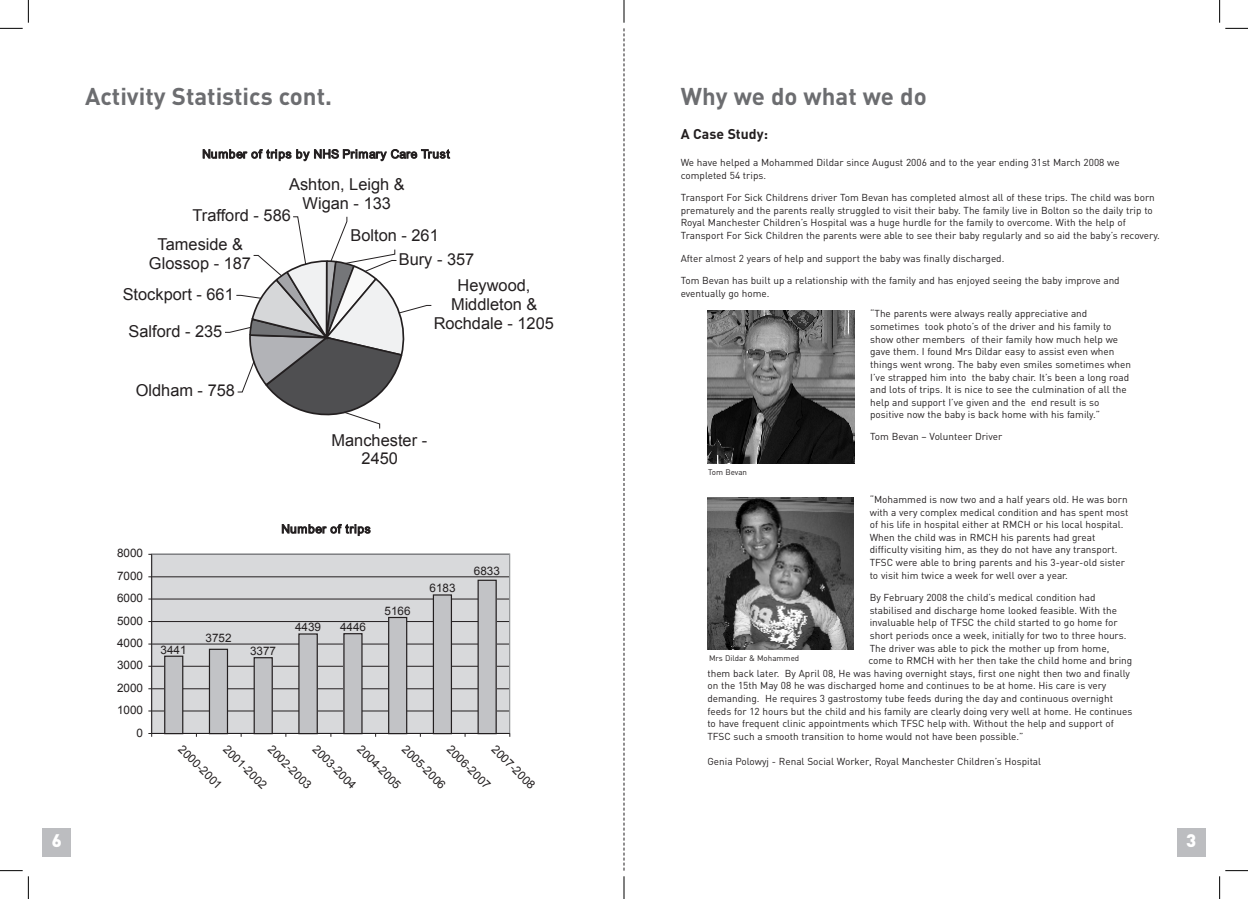
<style>
.page{position:relative;width:1248px;height:899px;background:#fff}
.page>*{position:absolute;margin:0;border:0;box-sizing:border-box;transform-origin:0 0}
.t1{font:700 24px "DIN";color:#6c6d70}
.t2{font:900 18px "DIN";color:#fff}
.t3{font:16.4px/18.9px "Arial";color:#231f20;text-align:center}
.t4{font:700 14px "DIN";color:#231f20}
.t5{font:12px "Arial";letter-spacing:.05em;color:#231f20}
.t6{font:11.7px/13.5px "Arial";color:#231f20;text-align:center}
.t7{font:10px/12.6px "DIN";color:#231f20}
.t8{font:8px "DIN";color:#231f20}
</style>
<div class="page">
<svg style="left:623px;top:876px;width:1px;height:23px"></svg>
<svg style="left:0;top:0;width:29px;height:29px"></svg>
<svg style="left:0;top:870px;width:29px;height:29px"></svg>
<svg style="left:1219px;top:0;width:28px;height:29px"></svg>
<svg style="left:1219px;top:870px;width:28px;height:29px"></svg>
<div style="left:43px;top:828px;width:28px;height:28px;background:#bcbdc0"></div>
<div style="left:1176px;top:828px;width:29px;height:28px;background:#bcbdc0"></div>
<img style="left:707px;top:498px;width:146px;height:151px">
<img style="left:707px;top:310px;width:147px;height:154px">
<div style="left:152px;top:554px;width:358px;height:179px;background:#d8d9db"></div>
<hr style="left:152px;top:710px;width:357px;height:1px;background:#231f20">
<hr style="left:152px;top:688px;width:357px;height:1px;background:#231f20">
<hr style="left:152px;top:666px;width:357px;height:1px;background:#231f20">
<hr style="left:152px;top:643px;width:357px;height:1px;background:#231f20">
<hr style="left:152px;top:621px;width:357px;height:1px;background:#231f20">
<hr style="left:152px;top:598px;width:357px;height:1px;background:#231f20">
<hr style="left:152px;top:576px;width:357px;height:1px;background:#231f20">
<div style="left:151px;top:553px;width:359px;height:181px;border:1px solid #939598"></div>
<div style="left:165px;top:656px;width:18px;height:77px;background:#c2c3c6"></div>
<div style="left:164px;top:655px;width:19px;height:79px;border:1px solid #231f20"></div>
<div style="left:209px;top:649px;width:18px;height:84px;background:#c2c3c6"></div>
<div style="left:209px;top:648px;width:19px;height:86px;border:1px solid #231f20"></div>
<div style="left:254px;top:657px;width:18px;height:76px;background:#c2c3c6"></div>
<div style="left:253px;top:657px;width:20px;height:77px;border:1px solid #231f20"></div>
<div style="left:299px;top:634px;width:18px;height:99px;background:#c2c3c6"></div>
<div style="left:298px;top:633px;width:20px;height:101px;border:1px solid #231f20"></div>
<div style="left:344px;top:633px;width:18px;height:100px;background:#c2c3c6"></div>
<div style="left:343px;top:633px;width:19px;height:101px;border:1px solid #231f20"></div>
<div style="left:388px;top:617px;width:18px;height:116px;background:#c2c3c6"></div>
<div style="left:388px;top:617px;width:19px;height:117px;border:1px solid #231f20"></div>
<div style="left:433px;top:595px;width:18px;height:138px;background:#c2c3c6"></div>
<div style="left:433px;top:594px;width:19px;height:140px;border:1px solid #231f20"></div>
<div style="left:478px;top:580px;width:18px;height:153px;background:#c2c3c6"></div>
<div style="left:477px;top:579px;width:19px;height:155px;border:1px solid #231f20"></div>
<hr style="left:151px;top:554px;width:1px;height:179px;background:#231f20">
<hr style="left:152px;top:733px;width:358px;height:1px;background:#231f20">
<svg style="left:623px;top:0;width:1px;height:870px"></svg>
<svg style="left:225px;top:216px;width:207px;height:213px"></svg>
<h1 class="t1" style="left:85px;top:82px;width:248px">Activity Statistics cont.</h1>
<h1 class="t1" style="left:680px;top:82px;width:247px">Why we do what we do</h1>
<p class="t5" style="left:202px;top:147px;width:249px">Number of trips by NHS Primary Care Trust</p>
<h3 class="t3" style="left:289px;top:174px;width:117px">Ashton, Leigh &amp;<br>Wigan - 133</h3>
<h3 class="t3" style="left:350px;top:226px;width:90px">Bolton - 261</h3>
<h3 class="t3" style="left:192px;top:206px;width:100px">Trafford - 586</h3>
<h3 class="t3" style="left:149px;top:235px;width:103px">Tameside &amp;<br>Glossop - 187</h3>
<h3 class="t3" style="left:399px;top:250px;width:77px">Bury - 357</h3>
<h3 class="t3" style="left:123px;top:284px;width:113px">Stockport - 661</h3>
<h3 class="t3" style="left:128px;top:321px;width:95px">Salford - 235</h3>
<h3 class="t3" style="left:136px;top:381px;width:101px">Oldham - 758</h3>
<p class="t6" style="left:203px;top:387px;width:72px">Oldham - 758</p>
<h3 class="t3" style="left:433px;top:276px;width:122px">Heywood,<br>Middleton &amp;<br>Rochdale - 1205</h3>
<p class="t6" style="left:428px;top:312px;width:63px">Heywood,<br>Middleton &amp;</p>
<h3 class="t3" style="left:331px;top:430px;width:97px">Manchester -<br>2450</h3>
<p class="t6" style="left:365px;top:435px;width:28px">2450</p>
<p class="t6" style="left:117px;top:546px;width:28px">8000</p>
<p class="t6" style="left:117px;top:569px;width:28px">7000</p>
<p class="t6" style="left:117px;top:591px;width:28px">6000</p>
<p class="t6" style="left:117px;top:614px;width:28px">5000</p>
<p class="t5" style="left:281px;top:522px;width:91px">Number of trips</p>
<p class="t6" style="left:295px;top:620px;width:28px">4439</p>
<p class="t6" style="left:340px;top:620px;width:28px">4446</p>
<p class="t6" style="left:384px;top:604px;width:28px">5166</p>
<p class="t6" style="left:429px;top:581px;width:28px">6183</p>
<p class="t6" style="left:474px;top:564px;width:28px">6833</p>
<p class="t6" style="left:117px;top:636px;width:28px">4000</p>
<p class="t6" style="left:117px;top:658px;width:28px">3000</p>
<p class="t6" style="left:117px;top:681px;width:28px">2000</p>
<p class="t6" style="left:117px;top:703px;width:28px">1000</p>
<p class="t6" style="left:136px;top:726px;width:8px">0</p>
<p class="t6" style="left:160px;top:643px;width:28px">3441</p>
<p class="t6" style="left:205px;top:631px;width:28px">3752</p>
<p class="t6" style="left:250px;top:644px;width:28px">3377</p>
<p class="t6" style="left:185px;top:742px;width:57px;rotate:45deg">2000-2001</p>
<p class="t6" style="left:230px;top:742px;width:57px;rotate:45deg">2001-2002</p>
<p class="t6" style="left:275px;top:742px;width:57px;rotate:45deg">2002-2003</p>
<p class="t6" style="left:319px;top:742px;width:57px;rotate:45deg">2003-2004</p>
<p class="t6" style="left:364px;top:742px;width:57px;rotate:45deg">2004-2005</p>
<p class="t6" style="left:409px;top:742px;width:57px;rotate:45deg">2005-2006</p>
<p class="t6" style="left:453px;top:742px;width:57px;rotate:45deg">2006-2007</p>
<p class="t6" style="left:498px;top:742px;width:57px;rotate:45deg">2007-2008</p>
<h3 class="t3" style="left:201px;top:741px;width:38px">3377</h3>
<h3 class="t4" style="left:680px;top:126px;width:89px">A Case Study:</h3>
<p class="t7" style="left:680px;top:157px;width:440px">We have helped a Mohammed Dildar since August 2006 and to the year ending 31st March 2008 we completed 54 trips.</p>
<p class="t7" style="left:680px;top:192px;width:480px">Transport For Sick Childrens driver Tom Bevan has completed almost all of these trips. The child was born prematurely and the parents really struggled to visit their baby. The family live in Bolton so the daily trip to Royal Manchester Children’s Hospital was a huge hurdle for the family to overcome. With the help of Transport For Sick Children the parents were able to see their baby regularly and so aid the baby’s recovery.</p>
<p class="t7" style="left:680px;top:253px;width:325px">After almost 2 years of help and support the baby was finally discharged.</p>
<p class="t7" style="left:680px;top:275px;width:440px">Tom Bevan has built up a relationship with the family and has enjoyed seeing the baby improve and eventually go home.</p>
<p class="t7" style="left:870px;top:309px;width:262px">“The parents were always really appreciative and sometimes took photo’s of the driver and his family to show other members of their family how much help we gave them. I found Mrs Dildar easy to assist even when things went wrong. The baby even smiles sometimes when I’ve strapped him into the baby chair. It’s been a long road and lots of trips. It is nice to see the culmination of all the help and support I’ve given and the end result is so positive now the baby is back home with his family.”</p>
<p class="t7" style="left:870px;top:431px;width:134px">Tom Bevan – Volunteer Driver</p>
<p class="t8" style="left:708px;top:469px;width:40px">Tom Bevan</p>
<p class="t7" style="left:869px;top:494px;width:260px">“Mohammed is now two and a half years old. He was born with a very complex medical condition and has spent most of his life in hospital either at RMCH or his local hospital.<br>When the child was in RMCH his parents had great difficulty visiting him, as they do not have any transport.<br>TFSC were able to bring parents and his 3-year-old sister to visit him twice a week for well over a year.</p>
<p class="t7" style="left:869px;top:592px;width:227px">By February 2008 the child’s medical condition had</p>
<p class="t7" style="left:869px;top:605px;width:249px">stabilised and discharge home looked feasible. With the</p>
<p class="t7" style="left:869px;top:617px;width:249px">invaluable help of TFSC the child started to go home for</p>
<p class="t7" style="left:869px;top:630px;width:258px">short periods once a week, initially for two to three hours.</p>
<p class="t7" style="left:869px;top:643px;width:241px">The driver was able to pick the mother up from home,</p>
<p class="t7" style="left:868px;top:655px;width:265px">come to RMCH with her then take the child home and bring</p>
<p class="t7" style="left:707px;top:668px;width:424px">them back later. By April 08, He was having overnight stays, first one night then two and finally</p>
<p class="t7" style="left:707px;top:680px;width:400px">on the 15th May 08 he was discharged home and continues to be at home. His care is very</p>
<p class="t7" style="left:707px;top:693px;width:407px">demanding. He requires 3 gastrostomy tube feeds during the day and continuous overnight</p>
<p class="t7" style="left:707px;top:706px;width:426px">feeds for 12 hours but the child and his family are clearly doing very well at home. He continues</p>
<p class="t7" style="left:707px;top:718px;width:408px">to have frequent clinic appointments which TFSC help with. Without the help and support of</p>
<p class="t7" style="left:707px;top:731px;width:317px">TFSC such a smooth transition to home would not have been possible.”</p>
<p class="t7" style="left:707px;top:756px;width:335px">Genia Polowyj - Renal Social Worker, Royal Manchester Children’s Hospital</p>
<p class="t8" style="left:709px;top:655px;width:92px">Mrs Dildar &amp; Mohammed</p>
<h2 class="t2" style="left:52px;top:830px;width:12px">6</h2>
<h2 class="t2" style="left:1186px;top:830px;width:12px">3</h2>
</div>
